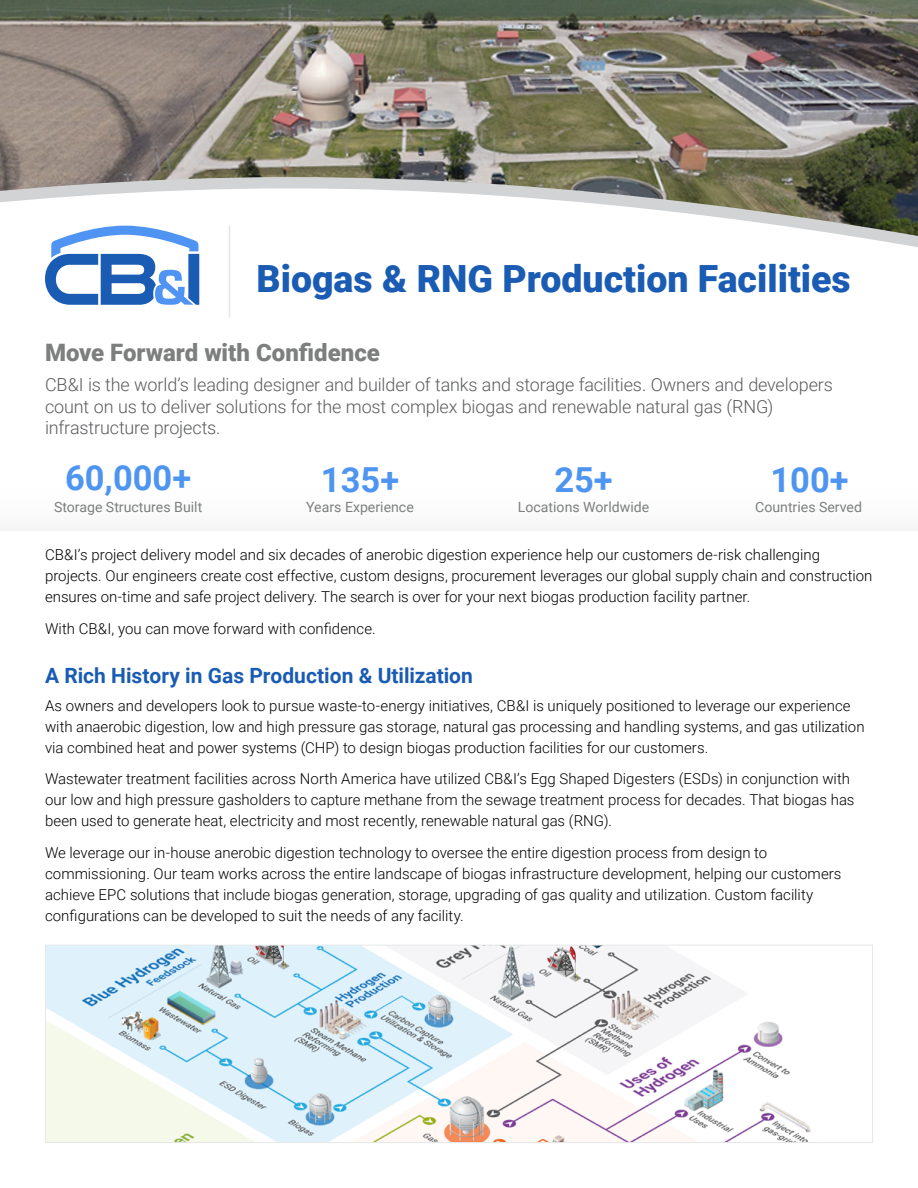
<style>
.page{position:relative;width:918px;height:1188px;background:#fff}
.page>*{position:absolute;margin:0;border:0;box-sizing:border-box;transform-origin:0 0}
.t1{font:900 37.5px "Roboto";color:#1a5cb3}
.t2{font:700 34.5px "Roboto";color:#4e95f1}
.t3{font:900 24px "Roboto";color:#7d7e7e}
.t4{font:700 21px "Roboto";color:#1a5cb3}
.t5{font:300 18px/21.6px "Roboto";letter-spacing:-.01em;color:#5b5c5e}
.t6{font:300 15px/21px "Roboto";color:#000}
.t7{font:14.1px "Roboto";color:#7d7e7e}
</style>
<div class="page">
<img style="left:0;top:0;width:918px;height:177px">
<svg style="left:0;top:177px;width:918px;height:11px;background:#909084"></svg>
<svg style="left:0;top:188px;width:918px;height:117px"></svg>
<hr style="left:229px;top:226px;width:1px;height:91px;background:#e6e6e6">
<img style="left:47px;top:947px;width:764px;height:194px">
<div style="left:45px;top:945px;width:828px;height:198px;border:1px solid #e6e8e8"></div>
<svg style="left:45px;top:226px;width:154px;height:79px"></svg>
<h1 class="t1" style="left:256px;top:252px;width:596px">Biogas &amp; RNG Production Facilities</h1>
<h3 class="t3" style="left:45px;top:335px;width:336px">Move Forward with Confidence</h3>
<p class="t5" style="left:45px;top:373px;width:789px">CB&amp;I is the world’s leading designer and builder of tanks and storage facilities. Owners and developers count on us to deliver solutions for the most complex biogas and renewable natural gas (RNG) infrastructure projects.</p>
<h2 class="t2" style="left:65px;top:454px;width:128px">60,000+</h2>
<p class="t7" style="left:54px;top:497px;width:150px">Storage Structures Built</p>
<h2 class="t2" style="left:321px;top:456px;width:80px">135+</h2>
<p class="t7" style="left:306px;top:497px;width:109px">Years Experience</p>
<h2 class="t2" style="left:554px;top:456px;width:60px">25+</h2>
<p class="t7" style="left:518px;top:497px;width:133px">Locations Worldwide</p>
<h2 class="t2" style="left:770px;top:456px;width:80px">100+</h2>
<p class="t7" style="left:755px;top:497px;width:108px">Countries Served</p>
<p class="t6" style="left:45px;top:544px;width:829px">CB&amp;I’s project delivery model and six decades of anerobic digestion experience help our customers de-risk challenging projects. Our engineers create cost effective, custom designs, procurement leverages our global supply chain and construction ensures on-time and safe project delivery. The search is over for your next biogas production facility partner.</p>
<p class="t6" style="left:45px;top:617px;width:332px">With CB&amp;I, you can move forward with confidence.</p>
<h3 class="t4" style="left:45px;top:661px;width:429px">A Rich History in Gas Production &amp; Utilization</h3>
<p class="t6" style="left:45px;top:694px;width:821px">As owners and developers look to pursue waste-to-energy initiatives, CB&amp;I is uniquely positioned to leverage our experience with anaerobic digestion, low and high pressure gas storage, natural gas processing and handling systems, and gas utilization via combined heat and power systems (CHP) to design biogas production facilities for our customers.</p>
<p class="t6" style="left:45px;top:768px;width:811px">Wastewater treatment facilities across North America have utilized CB&amp;I’s Egg Shaped Digesters (ESDs) in conjunction with our low and high pressure gasholders to capture methane from the sewage treatment process for decades. That biogas has been used to generate heat, electricity and most recently, renewable natural gas (RNG).</p>
<p class="t6" style="left:45px;top:841px;width:798px">We leverage our in-house anerobic digestion technology to oversee the entire digestion process from design to commissioning. Our team works across the entire landscape of biogas infrastructure development, helping our customers achieve EPC solutions that include biogas generation, storage, upgrading of gas quality and utilization. Custom facility configurations can be developed to suit the needs of any facility.</p>
</div>
